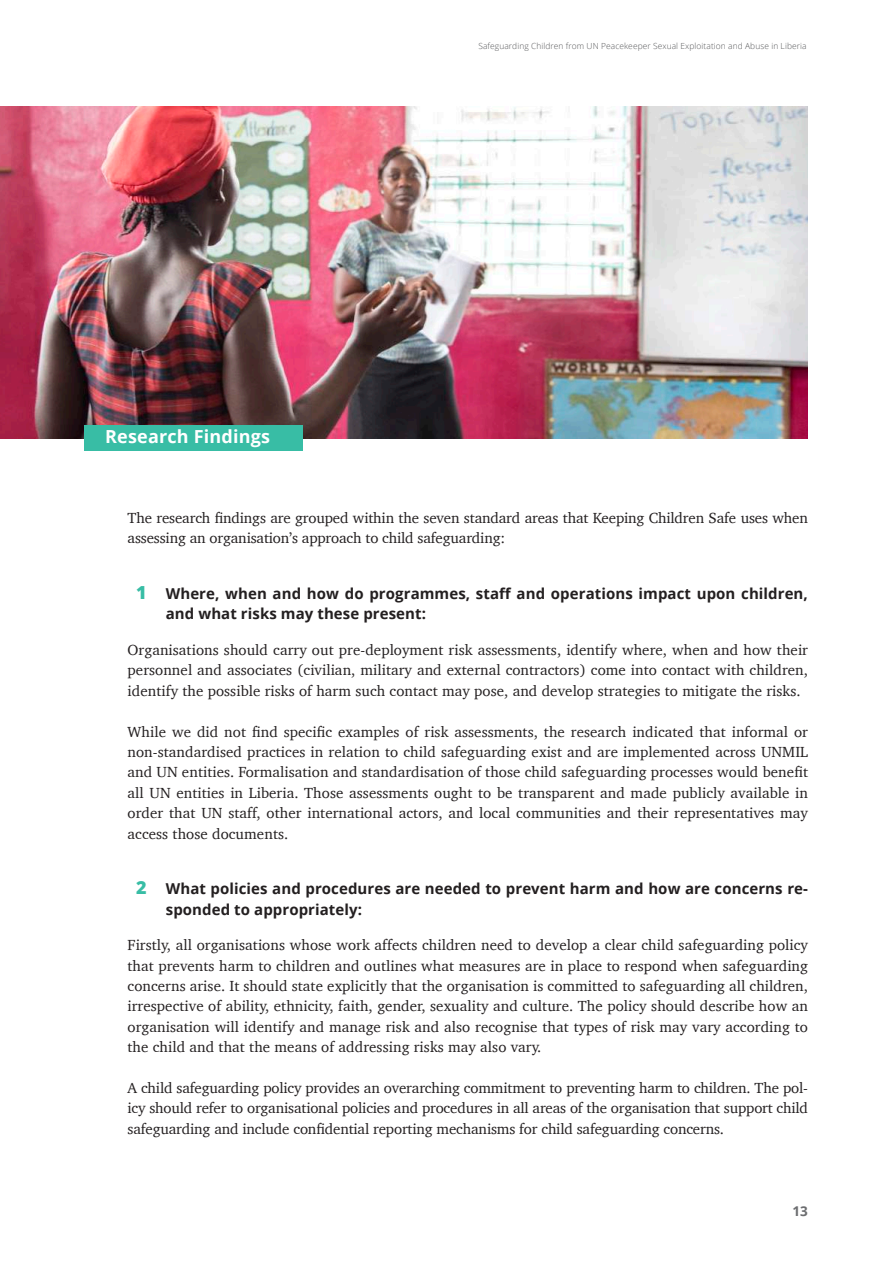
<style>
.page{position:relative;width:893px;height:1263px;background:#fff}
.page>*{position:absolute;margin:0;border:0;box-sizing:border-box;transform-origin:0 0}
.t1{font:700 18px "Open Sans";letter-spacing:.01em;color:#fff}
.t2{font:800 18px "Open Sans";color:#38bda5}
.t3{font:15px/20.4px "Charter";letter-spacing:-.01em;color:#231f20;text-align:justify}
.t4{font:700 15px/20.4px "Open Sans";letter-spacing:.005em;color:#231f20}
.t5{font:700 13.5px "Open Sans";color:#6c6d70}
.t6{font:300 8.4px "Open Sans";letter-spacing:.01em;color:#57585a}
</style>
<div class="page">
<img style="left:0;top:106px;width:808px;height:332px">
<div style="left:84px;top:425px;width:218px;height:26px;background:#38bda5"></div>
<p class="t1" style="left:105px;top:424px;width:166px">Research Findings</p>
<p class="t6" style="left:478px;top:40px;width:330px">Safeguarding Children from UN Peacekeeper Sexual Exploitation and Abuse in Liberia</p>
<p class="t3" style="left:128px;top:507px;width:682px">The research findings are grouped within the seven standard areas that Keeping Children Safe uses when assessing an organisation’s approach to child safeguarding:</p>
<p class="t2" style="left:136px;top:579px;width:12px">1</p>
<p class="t4" style="left:166px;top:583px;width:644px">Where, when and how do programmes, staff and operations impact upon children, and what risks may these present:</p>
<p class="t3" style="left:128px;top:639px;width:682px">Organisations should carry out pre-deployment risk assessments, identify where, when and how their personnel and associates (civilian, military and external contractors) come into contact with children, identify the possible risks of harm such contact may pose, and develop strategies to mitigate the risks.</p>
<p class="t3" style="left:128px;top:721px;width:682px">While we did not find specific examples of risk assessments, the research indicated that informal or non-standardised practices in relation to child safeguarding exist and are implemented across UNMIL and UN entities. Formalisation and standardisation of those child safeguarding processes would benefit all UN entities in Liberia. Those assessments ought to be transparent and made publicly available in order that UN staff, other international actors, and local communities and their representatives may access those documents.</p>
<p class="t2" style="left:136px;top:874px;width:12px">2</p>
<p class="t4" style="left:166px;top:878px;width:644px">What policies and procedures are needed to prevent harm and how are concerns re&shy;sponded to appropriately:</p>
<p class="t3" style="left:128px;top:934px;width:682px">Firstly, all organisations whose work affects children need to develop a clear child safeguarding policy that prevents harm to children and outlines what measures are in place to respond when safeguarding concerns arise. It should state explicitly that the organisation is committed to safeguarding all children, irrespective of ability, ethnicity, faith, gender, sexuality and culture. The policy should describe how an organisation will identify and manage risk and also recognise that types of risk may vary according to the child and that the means of addressing risks may also vary.</p>
<p class="t3" style="left:128px;top:1077px;width:682px">A child safeguarding policy provides an overarching commitment to preventing harm to children. The pol&shy;icy should refer to organisational policies and procedures in all areas of the organisation that support child safeguarding and include confidential reporting mechanisms for child safeguarding concerns.</p>
<p class="t5" style="left:792px;top:1201px;width:17px">13</p>
</div>
